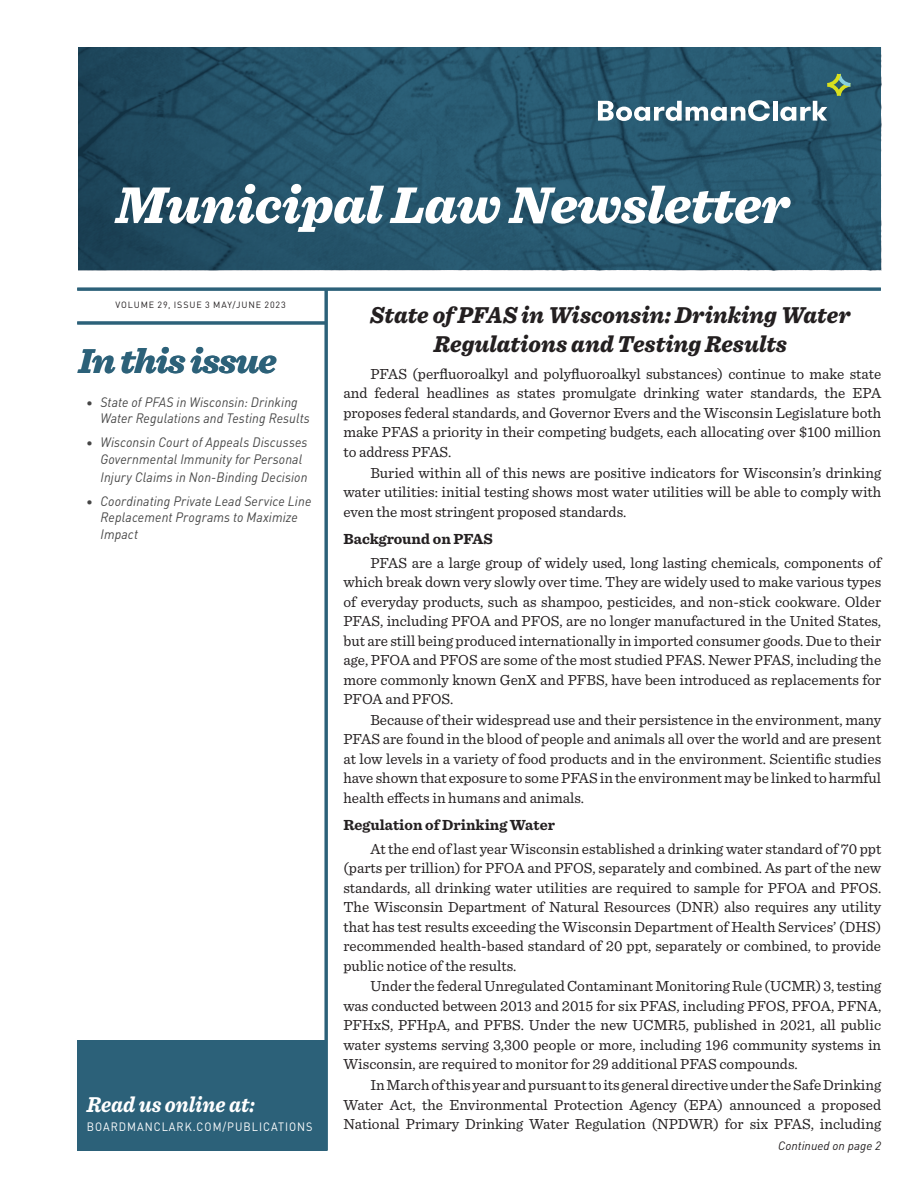
<style>
.page{position:relative;width:918px;height:1188px;background:#fff}
.page>*{position:absolute;margin:0;border:0;box-sizing:border-box;transform-origin:0 0}
.t1{font:italic 900 54px "Sentinel";letter-spacing:-.01em;color:#fff}
.t2{font:italic 900 36px "Sentinel";letter-spacing:-.025em;color:#2c6179}
.storyHeading{font:italic 900 24px/28.8px "Sentinel";color:#231f20;text-align:center;scale:.94 1}
.bodyBasics{font:italic 700 22.5px "Sentinel";color:#fff;scale:.91 1}
.bodyBasics-2{font:15.3px/19.5px "Sentinel";color:#231f20;text-align:justify}
.storySubHeading{font:700 15.3px "Sentinel";color:#231f20}
.In_this_issue_text{font:italic 13.5px/16.5px "DINOT";letter-spacing:.01em;color:#454545}
.In_this_issue_text-2{font:italic 13.5px "DINOT";letter-spacing:.01em;color:#454545;scale:.94 1}
.bodyBasics-3{font:12px "DIN Pro";letter-spacing:.09em;color:#fff;scale:.91 1}
.continued_from{font:italic 12px "DINOT";color:#231f20}
.Volume_Date{font:9px "DIN Pro";letter-spacing:.1em;color:#231f20}
</style>
<div class="page">
<img style="left:78px;top:48px;width:803px;height:222px">
<svg style="left:598px;top:100px;width:172px;height:21px"></svg>
<hr style="left:773px;top:101px;width:4px;height:20px;background:#fff">
<svg style="left:780px;top:74px;width:71px;height:47px"></svg>
<div style="left:77px;top:1040px;width:250px;height:111px;background:#2c6179"></div>
<hr style="left:77px;top:321px;width:249px;height:3px;background:#2c6179">
<hr style="left:325px;top:288px;width:3px;height:863px;background:#2c6179">
<hr style="left:77px;top:288px;width:804px;height:3px;background:#2c6179">
<h1 class="t1" style="left:116px;top:162px;width:676px">Municipal Law Newsletter</h1>
<p class="Volume_Date" style="left:115px;top:299px;width:172px">VOLUME 29, ISSUE 3 MAY/JUNE 2023</p>
<p class="t2" style="left:79px;top:333px;width:199px">In this issue</p>
<p class="In_this_issue_text" style="left:101px;top:393px;width:211px;text-indent:-14px">• State of PFAS in Wisconsin: Drinking<br>Water Regulations and Testing Results</p>
<p class="In_this_issue_text" style="left:101px;top:433px;width:209px;text-indent:-14px">• Wisconsin Court of Appeals Discusses<br>Governmental Immunity for Personal</p>
<p class="In_this_issue_text-2" style="left:101px;top:467px;width:222px">Injury Claims in Non-Binding Decision</p>
<p class="In_this_issue_text" style="left:101px;top:492px;width:212px;text-indent:-14px">• Coordinating Private Lead Service Line<br>Replacement Programs to Maximize<br>Impact</p>
<p class="bodyBasics" style="left:87px;top:1086px;width:186px">Read us online at:</p>
<p class="bodyBasics-3" style="left:87px;top:1119px;width:249px">BOARDMANCLARK.COM/PUBLICATIONS</p>
<p class="storyHeading" style="left:370px;top:300px;width:513px">State of PFAS in Wisconsin: Drinking Water<br>Regulations and Testing Results</p>
<p class="bodyBasics-2" style="left:343px;top:363px;width:539px;text-indent:27px">PFAS (perfluoroalkyl and polyfluoroalkyl substances) continue to make state and federal headlines as states promulgate drinking water standards, the EPA proposes federal standards, and Governor Evers and the Wisconsin Legislature both make PFAS a priority in their competing budgets, each allocating over $100 million to address PFAS.</p>
<p class="bodyBasics-2" style="left:343px;top:462px;width:539px;text-indent:27px">Buried within all of this news are positive indicators for Wisconsin’s drinking water utilities: initial testing shows most water utilities will be able to comply with even the most stringent proposed standards.</p>
<p class="storySubHeading" style="left:343px;top:527px;width:151px">Background on PFAS</p>
<p class="bodyBasics-2" style="left:343px;top:552px;width:539px;text-indent:27px">PFAS are a large group of widely used, long lasting chemicals, components of which break down very slowly over time. They are widely used to make various types of everyday products, such as shampoo, pesticides, and non-stick cookware. Older PFAS, including PFOA and PFOS, are no longer manufactured in the United States, but are still being produced internationally in imported consumer goods. Due to their age, PFOA and PFOS are some of the most studied PFAS. Newer PFAS, including the more commonly known GenX and PFBS, have been introduced as replacements for PFOA and PFOS.</p>
<p class="bodyBasics-2" style="left:343px;top:709px;width:539px;text-indent:27px">Because of their widespread use and their persistence in the environment, many PFAS are found in the blood of people and animals all over the world and are present at low levels in a variety of food products and in the environment. Scientific studies have shown that exposure to some PFAS in the environment may be linked to harmful health effects in humans and animals.</p>
<p class="storySubHeading" style="left:343px;top:813px;width:213px">Regulation of Drinking Water</p>
<p class="bodyBasics-2" style="left:343px;top:838px;width:539px;text-indent:27px">At the end of last year Wisconsin established a drinking water standard of 70 ppt (parts per trillion) for PFOA and PFOS, separately and combined. As part of the new standards, all drinking water utilities are required to sample for PFOA and PFOS.<br>The Wisconsin Department of Natural Resources (DNR) also requires any utility that has test results exceeding the Wisconsin Department of Health Services’ (DHS) recommended health-based standard of 20 ppt, separately or combined, to provide public notice of the results.</p>
<p class="bodyBasics-2" style="left:343px;top:976px;width:539px;text-indent:27px">Under the federal Unregulated Contaminant Monitoring Rule (UCMR) 3, testing was conducted between 2013 and 2015 for six PFAS, including PFOS, PFOA, PFNA, PFHxS, PFHpA, and PFBS. Under the new UCMR5, published in 2021, all public water systems serving 3,300 people or more, including 196 community systems in Wisconsin, are required to monitor for 29 additional PFAS compounds.</p>
<p class="bodyBasics-2" style="left:343px;top:1074px;width:539px;text-indent:27px">In March of this year and pursuant to its general directive under the Safe Drinking Water Act, the Environmental Protection Agency (EPA) announced a proposed National Primary Drinking Water Regulation (NPDWR) for six PFAS, including</p>
<p class="continued_from" style="left:778px;top:1137px;width:104px">Continued on page 2</p>
</div>
